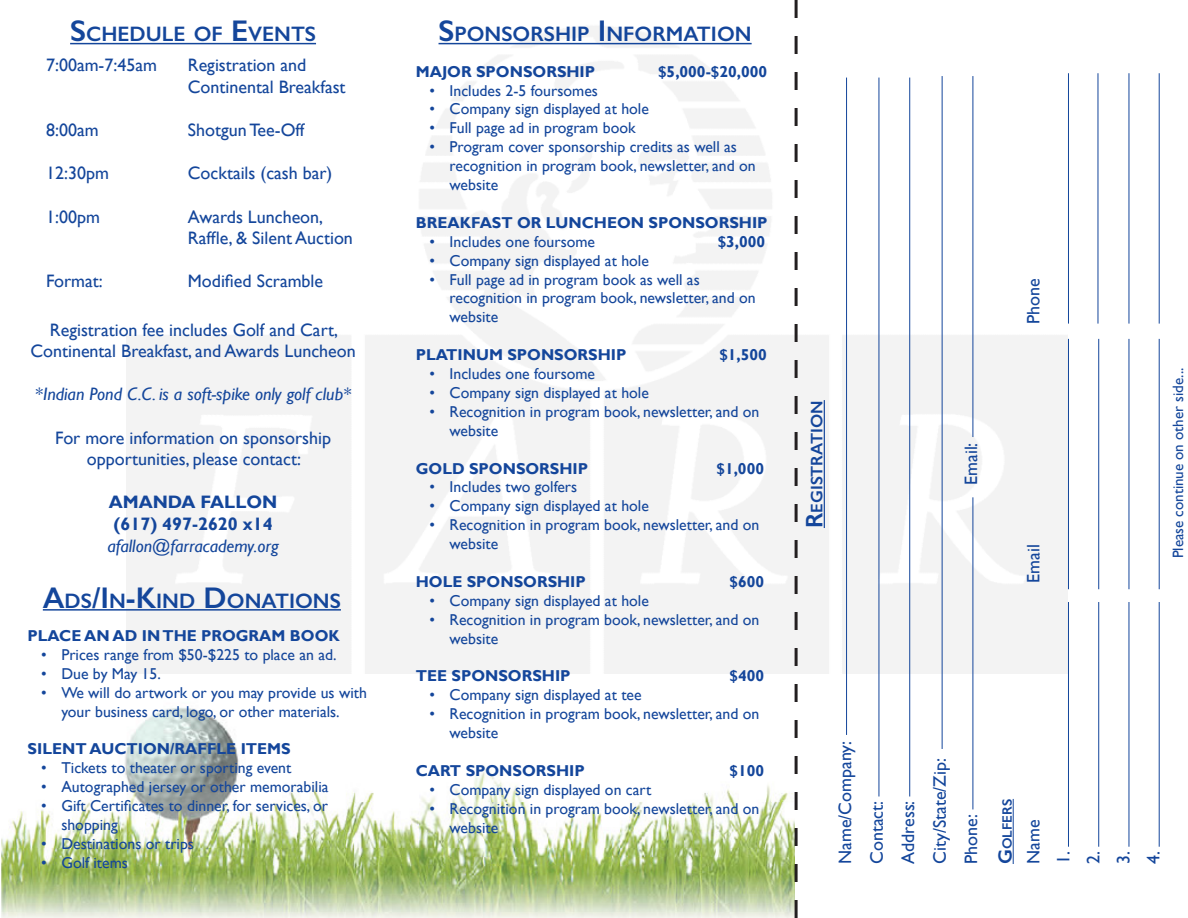
<style>
.page{position:relative;width:1188px;height:918px;background:#fff}
.page>*{position:absolute;margin:0;border:0;box-sizing:border-box;transform-origin:0 0}
.t1{font:600 21px "Gill Sans";color:#14469b}
.t2{font:18px/21.6px "Gill Sans";color:#14469b;text-align:center}
.t3{font:18px "Gill Sans";color:#14469b}
.t4{font:italic 18px "Gill Sans";color:#14469b}
.t5{font:700 18px "Gill Sans";color:#14469b}
.t6{font:600 16.8px "Gill Sans";color:#14469b}
.t7{font:15.75px/18.9px "Gill Sans";color:#14469b}
.t8{font:700 15.75px "Gill Sans";color:#14469b}
.t9{font:15px "Gill Sans";color:#14469b}
.t10{font:600 13.65px "Gill Sans";color:#14469b}
.s1{font-size:30px}
.s2{font-size:24px}
.s3{font-size:19.5px}
</style>
<div class="page">
<img style="left:127px;top:17px;width:940px;height:656px">
<img style="left:1px;top:692px;width:794px;height:226px">
<svg style="left:795px;top:0;width:3px;height:918px"></svg>
<hr style="left:70px;top:43px;width:246px;height:1px;background:#14469b">
<hr style="left:439px;top:43px;width:313px;height:1px;background:#14469b">
<hr style="left:824px;top:400px;width:1px;height:128px;background:#14469b">
<hr style="left:846px;top:78px;width:1px;height:657px;background:#14469b">
<hr style="left:879px;top:78px;width:1px;height:718px;background:#14469b">
<hr style="left:909px;top:78px;width:1px;height:718px;background:#14469b">
<hr style="left:942px;top:76px;width:1px;height:673px;background:#14469b">
<hr style="left:973px;top:497px;width:1px;height:312px;background:#14469b">
<hr style="left:973px;top:76px;width:1px;height:361px;background:#14469b">
<hr style="left:1068px;top:602px;width:1px;height:245px;background:#14469b">
<hr style="left:1068px;top:73px;width:1px;height:251px;background:#14469b">
<hr style="left:1068px;top:339px;width:1px;height:250px;background:#14469b">
<hr style="left:1098px;top:602px;width:1px;height:245px;background:#14469b">
<hr style="left:1129px;top:602px;width:1px;height:245px;background:#14469b">
<hr style="left:1159px;top:602px;width:1px;height:245px;background:#14469b">
<hr style="left:1159px;top:339px;width:1px;height:250px;background:#14469b">
<hr style="left:1129px;top:339px;width:1px;height:250px;background:#14469b">
<hr style="left:1098px;top:339px;width:1px;height:250px;background:#14469b">
<hr style="left:1159px;top:73px;width:1px;height:251px;background:#14469b">
<hr style="left:1129px;top:73px;width:1px;height:251px;background:#14469b">
<hr style="left:1098px;top:73px;width:1px;height:251px;background:#14469b">
<hr style="left:43px;top:609px;width:298px;height:2px;background:#14469b">
<hr style="left:1013px;top:799px;width:1px;height:65px;background:#14469b">
<p class="t1" style="left:70px;top:22px;width:247px"><span class="s1">S</span>CHEDULE OF <span class="s1">E</span>VENTS</p>
<p class="t2" style="left:46px;top:55px;width:112px">7:00am-7:45am</p>
<p class="t2" style="left:188px;top:55px;width:120px">Registration and</p>
<p class="t2" style="left:188px;top:77px;width:159px">Continental Breakfast</p>
<p class="t2" style="left:46px;top:120px;width:54px">8:00am</p>
<p class="t2" style="left:188px;top:120px;width:118px">Shotgun Tee-Off</p>
<p class="t2" style="left:46px;top:163px;width:64px">12:30pm</p>
<p class="t2" style="left:188px;top:163px;width:146px">Cocktails (cash bar)</p>
<p class="t2" style="left:46px;top:206px;width:55px">1:00pm</p>
<p class="t2" style="left:188px;top:206px;width:137px">Awards Luncheon,</p>
<p class="t2" style="left:188px;top:228px;width:167px">Raffle, &amp; Silent Auction</p>
<p class="t2" style="left:46px;top:271px;width:58px">Format:</p>
<p class="t2" style="left:188px;top:271px;width:137px">Modified Scramble</p>
<p class="t2" style="left:30px;top:319px;width:327px">Registration fee includes Golf and Cart,<br>Continental Breakfast, and Awards Luncheon</p>
<p class="t4" style="left:35px;top:384px;width:318px">*Indian Pond C.C. is a soft-spike only golf club*</p>
<p class="t2" style="left:55px;top:427px;width:277px">For more information on sponsorship opportunities, please contact:</p>
<p class="t5" style="left:109px;top:492px;width:170px">AMANDA FALLON</p>
<p class="t5" style="left:114px;top:513px;width:161px">(617) 497-2620 x14</p>
<p class="t4" style="left:107px;top:535px;width:173px">afallon@farracademy.org</p>
<p class="t1" style="left:43px;top:588px;width:300px"><span class="s1">A</span>DS<span class="s1">/I</span> N<span class="s1">-K</span>IND <span class="s1">D</span>ONATIONS</p>
<p class="t8" style="left:28px;top:626px;width:314px">PLACE AN AD IN THE PROGRAM BOOK</p>
<p class="t7" style="left:41px;top:645px;width:297px">• Prices range from $50-$225 to place an ad.</p>
<p class="t7" style="left:41px;top:664px;width:121px">• Due by May 15.</p>
<p class="t7" style="left:41px;top:683px;width:327px;text-align:center">• We will do artwork or you may provide us with your business card, logo, or other materials.</p>
<p class="t8" style="left:28px;top:740px;width:265px">SILENT AUCTION/RAFFLE ITEMS</p>
<p class="t7" style="left:41px;top:759px;width:252px">• Tickets to theater or sporting event</p>
<p class="t7" style="left:41px;top:778px;width:289px">• Autographed jersey or other memorabilia</p>
<p class="t7" style="left:61px;top:797px;width:268px;text-indent:-20px">• Gift Certificates to dinner, for services, or shopping</p>
<p class="t7" style="left:41px;top:834px;width:154px">• Destinations or trips</p>
<p class="t7" style="left:41px;top:853px;width:88px">• Golf items</p>
<p class="t1" style="left:439px;top:22px;width:315px"><span class="s1">S</span>PONSORSHIP <span class="s1">I</span> NFORMATION</p>
<p class="t8" style="left:416px;top:62px;width:181px">MAJOR SPONSORSHIP</p>
<p class="t8" style="left:658px;top:62px;width:111px">$5,000-$20,000</p>
<p class="t7" style="left:429px;top:81px;width:170px">• Includes 2-5 foursomes</p>
<p class="t7" style="left:429px;top:100px;width:221px">• Company sign displayed at hole</p>
<p class="t7" style="left:429px;top:119px;width:208px">• Full page ad in program book</p>
<p class="t7" style="left:450px;top:138px;width:308px;text-indent:-20px">• Program cover sponsorship credits as well as recognition in program book, newsletter, and on website</p>
<p class="t8" style="left:416px;top:213px;width:353px">BREAKFAST OR LUNCHEON SPONSORSHIP</p>
<p class="t7" style="left:429px;top:232px;width:167px">• Includes one foursome</p>
<p class="t8" style="left:718px;top:232px;width:49px">$3,000</p>
<p class="t7" style="left:429px;top:251px;width:221px">• Company sign displayed at hole</p>
<p class="t7" style="left:450px;top:270px;width:308px;text-indent:-20px">• Full page ad in program book as well as recognition in program book, newsletter, and on website</p>
<p class="t8" style="left:416px;top:345px;width:212px">PLATINUM SPONSORSHIP</p>
<p class="t8" style="left:719px;top:345px;width:49px">$1,500</p>
<p class="t7" style="left:429px;top:365px;width:167px">• Includes one foursome</p>
<p class="t7" style="left:429px;top:383px;width:221px">• Company sign displayed at hole</p>
<p class="t7" style="left:450px;top:402px;width:311px;text-indent:-20px">• Recognition in program book, newsletter, and on website</p>
<p class="t8" style="left:416px;top:459px;width:174px">GOLD SPONSORSHIP</p>
<p class="t8" style="left:716px;top:459px;width:49px">$1,000</p>
<p class="t7" style="left:429px;top:478px;width:149px">• Includes two golfers</p>
<p class="t7" style="left:429px;top:497px;width:221px">• Company sign displayed at hole</p>
<p class="t7" style="left:450px;top:516px;width:311px;text-indent:-20px">• Recognition in program book, newsletter, and on website</p>
<p class="t8" style="left:416px;top:572px;width:172px">HOLE SPONSORSHIP</p>
<p class="t8" style="left:730px;top:572px;width:36px">$600</p>
<p class="t7" style="left:429px;top:591px;width:221px">• Company sign displayed at hole</p>
<p class="t7" style="left:450px;top:610px;width:311px;text-indent:-20px">• Recognition in program book, newsletter, and on website</p>
<p class="t8" style="left:416px;top:667px;width:156px">TEE SPONSORSHIP</p>
<p class="t8" style="left:730px;top:667px;width:36px">$400</p>
<p class="t7" style="left:429px;top:686px;width:214px">• Company sign displayed at tee</p>
<p class="t7" style="left:450px;top:705px;width:311px;text-indent:-20px">• Recognition in program book, newsletter, and on website</p>
<p class="t8" style="left:416px;top:761px;width:170px">CART SPONSORSHIP</p>
<p class="t8" style="left:730px;top:761px;width:36px">$100</p>
<p class="t7" style="left:429px;top:780px;width:224px">• Company sign displayed on cart</p>
<p class="t7" style="left:450px;top:799px;width:311px;text-indent:-20px">• Recognition in program book, newsletter, and on website</p>
<p class="t6" style="left:807px;top:528px;width:129px;rotate:-90deg"><span class="s2">R</span>EGISTRATION</p>
<p class="t3" style="left:961px;top:485px;width:44px;rotate:-90deg">Email:</p>
<p class="t3" style="left:1023px;top:324px;width:47px;rotate:-90deg">Phone</p>
<p class="t3" style="left:1023px;top:583px;width:40px;rotate:-90deg">Email</p>
<p class="t9" style="left:1169px;top:558px;width:192px;rotate:-90deg">Please continue on other side...</p>
<p class="t3" style="left:835px;top:864px;width:124px;rotate:-90deg">Name/Company:</p>
<p class="t3" style="left:866px;top:864px;width:65px;rotate:-90deg">Contact:</p>
<p class="t3" style="left:898px;top:864px;width:65px;rotate:-90deg">Address:</p>
<p class="t3" style="left:929px;top:864px;width:107px;rotate:-90deg">City/State/Zip:</p>
<p class="t3" style="left:961px;top:864px;width:51px;rotate:-90deg">Phone:</p>
<p class="t10" style="left:999px;top:864px;width:67px;rotate:-90deg"><span class="s3">G</span>OLFERS</p>
<p class="t3" style="left:1023px;top:864px;width:46px;rotate:-90deg">Name</p>
<p class="t3" style="left:1053px;top:864px;width:14px;rotate:-90deg">1.</p>
<p class="t3" style="left:1083px;top:864px;width:14px;rotate:-90deg">2.</p>
<p class="t3" style="left:1113px;top:864px;width:14px;rotate:-90deg">3.</p>
<p class="t3" style="left:1143px;top:864px;width:14px;rotate:-90deg">4.</p>
</div>
